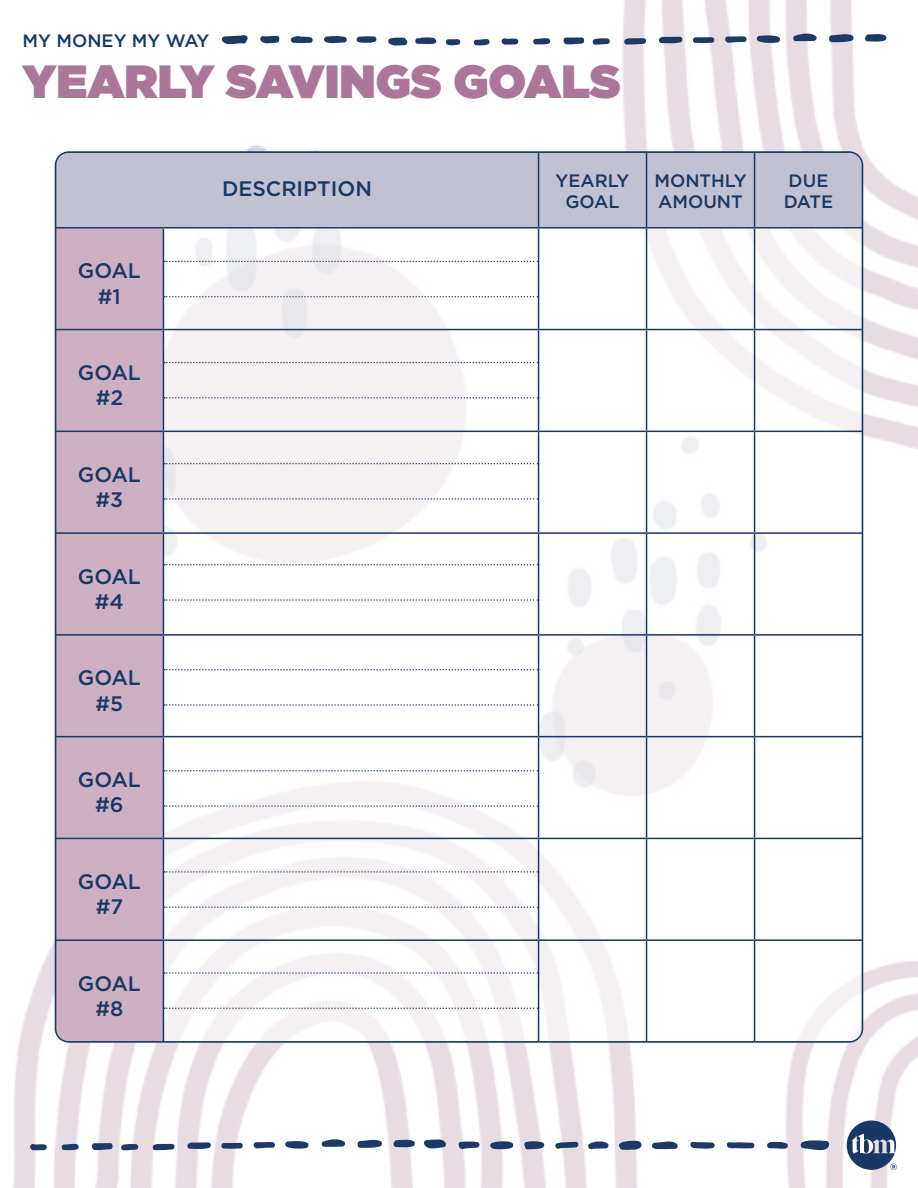
<style>
.page{position:relative;width:918px;height:1188px;background:#fff}
.page>*{position:absolute;margin:0;border:0;box-sizing:border-box;transform-origin:0 0}
.t1{font:900 46.5px "Gotham";color:#ab7697}
.t2{font:500 21px/25.2px "Gotham";color:#1a3866;text-align:center}
.t3{font:500 18px/21.6px "Gotham";color:#1a3866}
</style>
<div class="page">
<img style="left:13px;top:0;width:905px;height:1188px">
<svg style="left:445px;top:39px;width:16px;height:7px"></svg>
<svg style="left:473px;top:39px;width:18px;height:6px"></svg>
<svg style="left:500px;top:38px;width:20px;height:7px"></svg>
<svg style="left:532px;top:38px;width:19px;height:7px"></svg>
<svg style="left:563px;top:37px;width:22px;height:8px"></svg>
<svg style="left:591px;top:38px;width:20px;height:8px"></svg>
<svg style="left:623px;top:38px;width:24px;height:7px"></svg>
<svg style="left:658px;top:37px;width:25px;height:7px"></svg>
<svg style="left:692px;top:37px;width:23px;height:6px"></svg>
<svg style="left:724px;top:36px;width:24px;height:7px"></svg>
<svg style="left:756px;top:35px;width:25px;height:8px"></svg>
<svg style="left:792px;top:34px;width:26px;height:7px"></svg>
<svg style="left:829px;top:34px;width:25px;height:9px"></svg>
<svg style="left:864px;top:34px;width:23px;height:8px"></svg>
<svg style="left:414px;top:37px;width:23px;height:7px"></svg>
<svg style="left:388px;top:37px;width:20px;height:9px"></svg>
<svg style="left:355px;top:36px;width:22px;height:7px"></svg>
<svg style="left:323px;top:35px;width:25px;height:9px"></svg>
<svg style="left:290px;top:36px;width:24px;height:7px"></svg>
<svg style="left:259px;top:36px;width:20px;height:9px"></svg>
<svg style="left:222px;top:35px;width:26px;height:11px"></svg>
<svg style="left:847px;top:1120px;width:50px;height:50px"></svg>
<svg style="left:29px;top:1143px;width:19px;height:7px"></svg>
<svg style="left:61px;top:1144px;width:19px;height:6px"></svg>
<svg style="left:91px;top:1143px;width:22px;height:7px"></svg>
<svg style="left:120px;top:1144px;width:19px;height:7px"></svg>
<svg style="left:152px;top:1144px;width:23px;height:6px"></svg>
<svg style="left:186px;top:1142px;width:26px;height:8px"></svg>
<svg style="left:220px;top:1143px;width:24px;height:6px"></svg>
<svg style="left:253px;top:1142px;width:23px;height:6px"></svg>
<svg style="left:284px;top:1141px;width:25px;height:8px"></svg>
<svg style="left:321px;top:1139px;width:25px;height:8px"></svg>
<svg style="left:357px;top:1139px;width:26px;height:9px"></svg>
<svg style="left:393px;top:1139px;width:23px;height:9px"></svg>
<svg style="left:423px;top:1139px;width:23px;height:12px"></svg>
<svg style="left:458px;top:1141px;width:23px;height:8px"></svg>
<svg style="left:489px;top:1141px;width:25px;height:8px"></svg>
<svg style="left:524px;top:1141px;width:21px;height:8px"></svg>
<svg style="left:554px;top:1142px;width:25px;height:7px"></svg>
<svg style="left:587px;top:1140px;width:23px;height:10px"></svg>
<svg style="left:618px;top:1140px;width:25px;height:11px"></svg>
<svg style="left:651px;top:1139px;width:28px;height:10px"></svg>
<svg style="left:689px;top:1142px;width:27px;height:7px"></svg>
<svg style="left:726px;top:1142px;width:29px;height:6px"></svg>
<svg style="left:766px;top:1141px;width:23px;height:8px"></svg>
<svg style="left:799px;top:1140px;width:30px;height:11px"></svg>
<div style="left:56px;top:153px;width:807px;height:890px;background:linear-gradient(to bottom,#fbfafb,#f9f9fa);border-radius:14px"></div>
<div style="left:56px;top:153px;width:806px;height:74px;background:#c2c1d1"></div>
<div style="left:56px;top:229px;width:107px;height:812px;background:#cdb1c3"></div>
<hr style="left:55px;top:152px;width:108px;height:1px;background:#1a3866">
<hr style="left:55px;top:153px;width:1px;height:74px;background:#1a3866">
<hr style="left:538px;top:153px;width:1px;height:74px;background:#1a3866">
<hr style="left:646px;top:153px;width:1px;height:74px;background:#1a3866">
<hr style="left:755px;top:152px;width:108px;height:1px;background:#1a3866">
<hr style="left:754px;top:153px;width:1px;height:74px;background:#1a3866">
<hr style="left:862px;top:153px;width:1px;height:74px;background:#1a3866">
<hr style="left:55px;top:227px;width:108px;height:2px;background:#1a3866">
<hr style="left:163px;top:227px;width:376px;height:2px;background:#1a3866">
<hr style="left:163px;top:229px;width:1px;height:100px;background:#1a3866">
<hr style="left:539px;top:227px;width:108px;height:2px;background:#1a3866">
<hr style="left:538px;top:229px;width:1px;height:100px;background:#1a3866">
<hr style="left:647px;top:227px;width:108px;height:2px;background:#1a3866">
<hr style="left:646px;top:229px;width:1px;height:100px;background:#1a3866">
<hr style="left:755px;top:227px;width:108px;height:2px;background:#1a3866">
<hr style="left:754px;top:229px;width:1px;height:100px;background:#1a3866">
<hr style="left:55px;top:329px;width:108px;height:1px;background:#1a3866">
<hr style="left:163px;top:329px;width:376px;height:1px;background:#1a3866">
<hr style="left:163px;top:330px;width:1px;height:101px;background:#1a3866">
<hr style="left:539px;top:329px;width:108px;height:1px;background:#1a3866">
<hr style="left:538px;top:330px;width:1px;height:101px;background:#1a3866">
<hr style="left:647px;top:329px;width:108px;height:1px;background:#1a3866">
<hr style="left:646px;top:330px;width:1px;height:101px;background:#1a3866">
<hr style="left:755px;top:329px;width:108px;height:1px;background:#1a3866">
<hr style="left:754px;top:330px;width:1px;height:101px;background:#1a3866">
<hr style="left:55px;top:431px;width:108px;height:1px;background:#1a3866">
<hr style="left:163px;top:431px;width:376px;height:1px;background:#1a3866">
<hr style="left:163px;top:432px;width:1px;height:100px;background:#1a3866">
<hr style="left:539px;top:431px;width:108px;height:1px;background:#1a3866">
<hr style="left:538px;top:432px;width:1px;height:100px;background:#1a3866">
<hr style="left:647px;top:431px;width:108px;height:1px;background:#1a3866">
<hr style="left:646px;top:432px;width:1px;height:100px;background:#1a3866">
<hr style="left:755px;top:431px;width:108px;height:1px;background:#1a3866">
<hr style="left:754px;top:432px;width:1px;height:100px;background:#1a3866">
<hr style="left:55px;top:532px;width:108px;height:2px;background:#1a3866">
<hr style="left:163px;top:532px;width:376px;height:2px;background:#1a3866">
<hr style="left:163px;top:534px;width:1px;height:100px;background:#1a3866">
<hr style="left:539px;top:532px;width:108px;height:2px;background:#1a3866">
<hr style="left:538px;top:534px;width:1px;height:100px;background:#1a3866">
<hr style="left:647px;top:532px;width:108px;height:2px;background:#1a3866">
<hr style="left:646px;top:534px;width:1px;height:100px;background:#1a3866">
<hr style="left:755px;top:532px;width:108px;height:2px;background:#1a3866">
<hr style="left:754px;top:534px;width:1px;height:100px;background:#1a3866">
<hr style="left:55px;top:634px;width:108px;height:2px;background:#1a3866">
<hr style="left:163px;top:634px;width:376px;height:2px;background:#1a3866">
<hr style="left:163px;top:636px;width:1px;height:100px;background:#1a3866">
<hr style="left:539px;top:634px;width:108px;height:2px;background:#1a3866">
<hr style="left:538px;top:636px;width:1px;height:100px;background:#1a3866">
<hr style="left:647px;top:634px;width:108px;height:2px;background:#1a3866">
<hr style="left:646px;top:636px;width:1px;height:100px;background:#1a3866">
<hr style="left:755px;top:634px;width:108px;height:2px;background:#1a3866">
<hr style="left:754px;top:636px;width:1px;height:100px;background:#1a3866">
<hr style="left:55px;top:736px;width:108px;height:1px;background:#1a3866">
<hr style="left:163px;top:736px;width:376px;height:1px;background:#1a3866">
<hr style="left:163px;top:737px;width:1px;height:101px;background:#1a3866">
<hr style="left:539px;top:736px;width:108px;height:1px;background:#1a3866">
<hr style="left:538px;top:737px;width:1px;height:101px;background:#1a3866">
<hr style="left:647px;top:736px;width:108px;height:1px;background:#1a3866">
<hr style="left:646px;top:737px;width:1px;height:101px;background:#1a3866">
<hr style="left:755px;top:736px;width:108px;height:1px;background:#1a3866">
<hr style="left:754px;top:737px;width:1px;height:101px;background:#1a3866">
<hr style="left:55px;top:838px;width:108px;height:1px;background:#1a3866">
<hr style="left:163px;top:838px;width:376px;height:1px;background:#1a3866">
<hr style="left:163px;top:839px;width:1px;height:100px;background:#1a3866">
<hr style="left:539px;top:838px;width:108px;height:1px;background:#1a3866">
<hr style="left:538px;top:839px;width:1px;height:100px;background:#1a3866">
<hr style="left:647px;top:838px;width:108px;height:1px;background:#1a3866">
<hr style="left:646px;top:839px;width:1px;height:100px;background:#1a3866">
<hr style="left:755px;top:838px;width:108px;height:1px;background:#1a3866">
<hr style="left:754px;top:839px;width:1px;height:100px;background:#1a3866">
<hr style="left:55px;top:939px;width:108px;height:2px;background:#1a3866">
<hr style="left:55px;top:941px;width:1px;height:100px;background:#1a3866">
<hr style="left:163px;top:939px;width:376px;height:2px;background:#1a3866">
<hr style="left:163px;top:941px;width:1px;height:100px;background:#1a3866">
<hr style="left:539px;top:939px;width:108px;height:2px;background:#1a3866">
<hr style="left:538px;top:941px;width:1px;height:100px;background:#1a3866">
<hr style="left:647px;top:939px;width:108px;height:2px;background:#1a3866">
<hr style="left:646px;top:941px;width:1px;height:100px;background:#1a3866">
<hr style="left:755px;top:939px;width:108px;height:2px;background:#1a3866">
<hr style="left:754px;top:941px;width:1px;height:100px;background:#1a3866">
<hr style="left:862px;top:941px;width:1px;height:100px;background:#1a3866">
<hr style="left:55px;top:1041px;width:108px;height:1px;background:#1a3866">
<hr style="left:755px;top:1041px;width:108px;height:1px;background:#1a3866">
<svg style="left:164px;top:261px;width:374px;height:1px"></svg>
<svg style="left:164px;top:296px;width:374px;height:1px"></svg>
<svg style="left:164px;top:362px;width:374px;height:1px"></svg>
<svg style="left:164px;top:397px;width:374px;height:2px"></svg>
<svg style="left:164px;top:463px;width:374px;height:1px"></svg>
<svg style="left:164px;top:498px;width:374px;height:2px"></svg>
<svg style="left:164px;top:564px;width:374px;height:1px"></svg>
<svg style="left:164px;top:599px;width:374px;height:2px"></svg>
<svg style="left:164px;top:669px;width:374px;height:1px"></svg>
<svg style="left:164px;top:704px;width:374px;height:2px"></svg>
<svg style="left:164px;top:770px;width:374px;height:2px"></svg>
<svg style="left:164px;top:805px;width:374px;height:2px"></svg>
<svg style="left:164px;top:871px;width:374px;height:2px"></svg>
<svg style="left:164px;top:906px;width:374px;height:2px"></svg>
<svg style="left:164px;top:972px;width:374px;height:2px"></svg>
<svg style="left:164px;top:1008px;width:374px;height:1px"></svg>
<p class="t3" style="left:23px;top:31px;width:188px">MY MONEY MY WAY</p>
<h1 class="t1" style="left:23px;top:61px;width:600px">YEARLY SAVINGS GOALS</h1>
<p class="t2" style="left:78px;top:259px;width:64px">GOAL #1</p>
<p class="t2" style="left:78px;top:361px;width:64px">GOAL #2</p>
<p class="t2" style="left:78px;top:463px;width:64px">GOAL #3</p>
<p class="t2" style="left:78px;top:565px;width:64px">GOAL #4</p>
<p class="t2" style="left:78px;top:666px;width:64px">GOAL #5</p>
<p class="t2" style="left:78px;top:768px;width:64px">GOAL #6</p>
<p class="t2" style="left:78px;top:870px;width:64px">GOAL #7</p>
<p class="t2" style="left:78px;top:972px;width:64px">GOAL #8</p>
<p class="t2" style="left:222px;top:177px;width:152px">DESCRIPTION</p>
<p class="t3" style="left:556px;top:170px;width:75px;text-align:center">YEARLY<br>GOAL</p>
<p class="t3" style="left:654px;top:170px;width:94px">MONTHLY<br>AMOUNT</p>
<p class="t3" style="left:784px;top:170px;width:51px">DUE<br>DATE</p>
</div>
